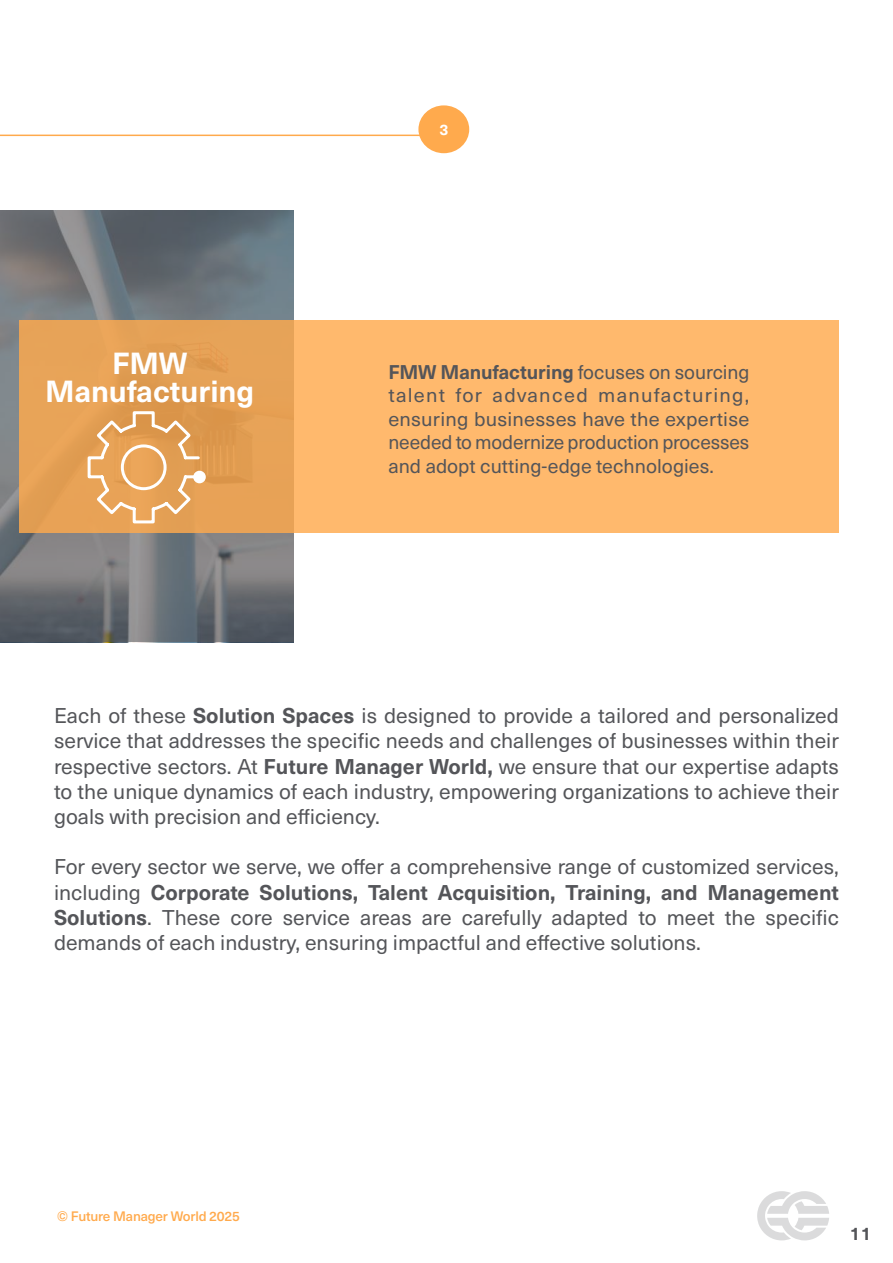
<style>
.page{position:relative;width:893px;height:1263px;background:#fff}
.page>*{position:absolute;margin:0;border:0;box-sizing:border-box;transform-origin:0 0}
.t1{font:700 30px/28.5px "Neue Haas Unica W1 G";color:#fff;text-align:center}
.t2{font:21px/25.2px "Neue Haas Unica W1 G";color:#545559;text-align:justify}
.t3{font:19.5px/23.4px "Neue Haas Unica W1 G";color:#545559;text-align:justify}
.t4{font:700 18px "Neue Haas Unica W1 G";color:#545559}
.t5{font:700 15px "Neue Haas Unica W1 G";color:#fff}
.t6{font:500 13.5px "Neue Haas Unica W1 G";letter-spacing:-.015em;color:#ffaa4d}
.s1{font-weight:700}
</style>
<div class="page">
<svg style="left:757px;top:1191px;width:72px;height:49px"></svg>
<hr style="left:0;top:135px;width:460px;height:1px;background:#ffaa4d">
<div style="left:418px;top:105px;width:51px;height:48px;background:#ffaa4d;border-radius:50%"></div>
<svg style="left:0;top:210px;width:293px;height:432px;background:#6f7479"></svg>
<svg style="left:19px;top:320px;width:820px;height:213px;background:#f7b266"></svg>
<svg style="left:86px;top:410px;width:115px;height:115px;background:#e7ab6a"></svg>
<div style="left:194px;top:471px;width:11px;height:12px;background:#fff;border-radius:50%"></div>
<div style="left:193px;top:471px;width:13px;height:12px;border:2px solid #fff;border-radius:50%"></div>
<h1 class="t1" style="left:45px;top:347px;width:211px">FMW<br>Manufacturing</h1>
<p class="t5" style="left:439px;top:118px;width:10px">3</p>
<p class="t3" style="left:388px;top:359px;width:363px"><span class="s1">FMW Manufacturing</span> focuses on sourcing talent for advanced manufacturing, ensuring businesses have the expertise needed to modernize production processes and adopt cutting-edge technologies.</p>
<p class="t2" style="left:54px;top:702px;width:786px">Each of these <span class="s1">Solution Spaces</span> is designed to provide a tailored and personalized service that addresses the specific needs and challenges of businesses within their respective sectors. At <span class="s1">Future Manager World,</span> we ensure that our expertise adapts to the unique dynamics of each industry, empowering organizations to achieve their goals with precision and efficiency.</p>
<p class="t2" style="left:54px;top:853px;width:786px">For every sector we serve, we offer a comprehensive range of customized services, including <span class="s1">Corporate Solutions, Talent Acquisition, Training, and Management Solutions</span>. These core service areas are carefully adapted to meet the specific demands of each industry, ensuring impactful and effective solutions.</p>
<p class="t6" style="left:57px;top:1206px;width:185px">© Future Manager World 2025</p>
<p class="t4" style="left:850px;top:1220px;width:23px">11</p>
</div>
